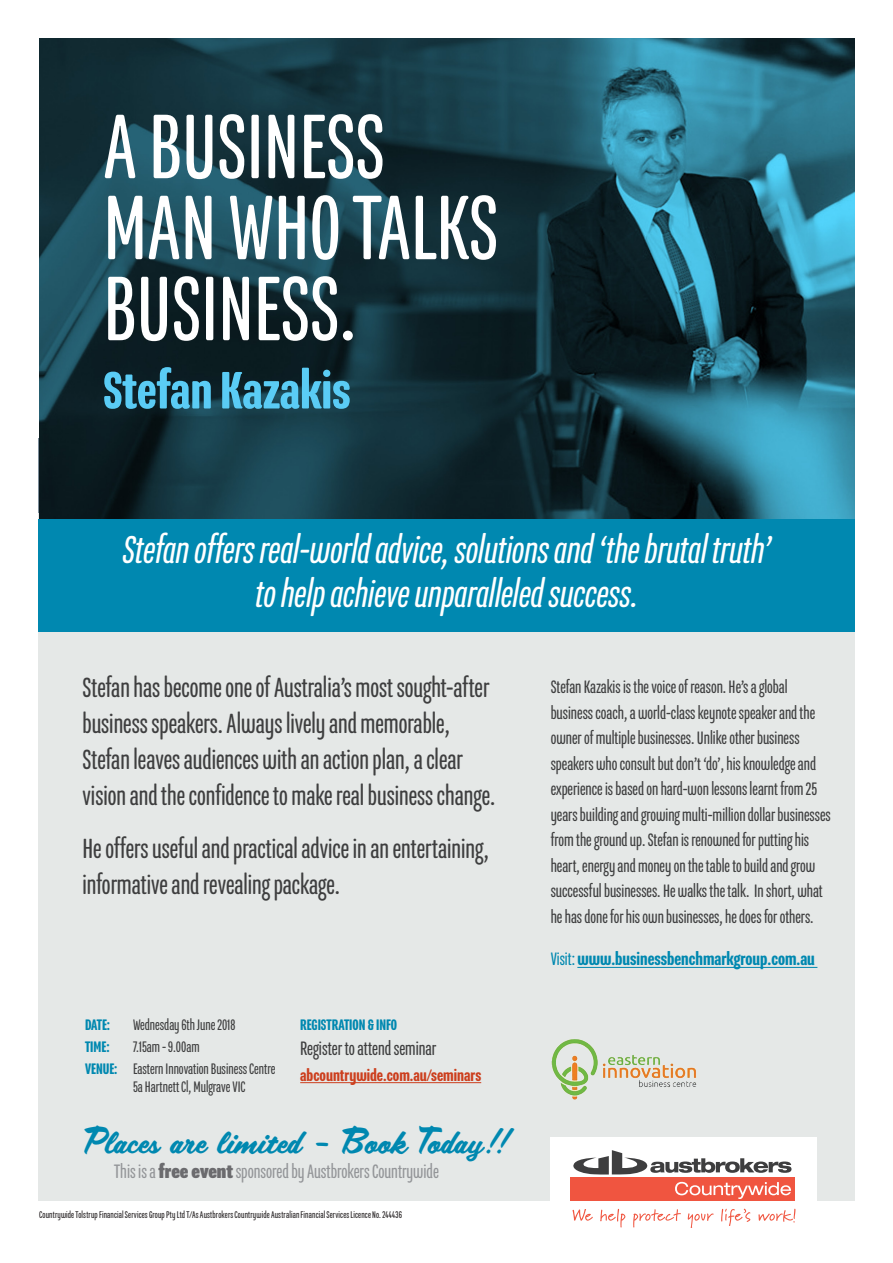
<style>
.page{position:relative;width:893px;height:1263px;background:#fff}
.page>*{position:absolute;margin:0;border:0;box-sizing:border-box;transform-origin:0 0}
.t1{font:99px/81px "Program Nar OT";color:#fff}
.t2{font:500 57px "Program Nar OT";color:#5accf5}
.t3{font:italic 42px/43.5px "Program Nar OT";color:#fff;text-align:center}
.program_14pt{font:33px "Scriptorama JF Tradeshow";color:#0088b0}
.text_blurb{font:30px/36px "Program Nar OT";color:#3e3e3f}
.program_14pt-2{font:21px "Program Nar OT";color:#939598}
.program_14pt-3{font:21px "Program Nar OT";color:#3e3e3f}
.presenter_text{font:19.5px/25.5px "Program Nar OT";color:#3e3e3f}
.presenter_text-2{font:500 19.5px "Program Nar OT";color:#0088b0}
.t4{font:500 18px "Program Nar OT";color:#cc3f1e}
.t5{font:16.5px "Program Nar OT";color:#3e3e3f}
.t6{font:500 16.5px "Program Nar OT";color:#0088b0}
.smallprint{font:10.5px "Program Nar OT";letter-spacing:.015em;color:#231f20}
.s1{font-weight:500;color:#0088b0}
.s2{font-weight:900;color:#6b6b6e}
.s3{font-weight:400}
</style>
<div class="page">
<div style="left:38px;top:513px;width:817px;height:687px;background:#e5e8e7"></div>
<img style="left:549px;top:1036px;width:149px;height:65px">
<img style="left:39px;top:38px;width:816px;height:481px">
<div style="left:38px;top:519px;width:817px;height:112px;background:#0088b0"></div>
<hr style="left:300px;top:1082px;width:181px;height:1px;background:#cc3f1e">
<hr style="left:577px;top:967px;width:240px;height:1px;background:#0088b0">
<div style="left:550px;top:1137px;width:266px;height:83px;background:#fff"></div>
<div style="left:571px;top:1177px;width:224px;height:23px;background:#f05540"></div>
<svg style="left:573px;top:1150px;width:218px;height:24px"></svg>
<svg style="left:675px;top:1182px;width:116px;height:17px"></svg>
<svg style="left:572px;top:1209px;width:21px;height:12px"></svg>
<svg style="left:600px;top:1209px;width:25px;height:18px"></svg>
<svg style="left:758px;top:1209px;width:37px;height:13px"></svg>
<svg style="left:633px;top:1209px;width:48px;height:18px"></svg>
<svg style="left:688px;top:1213px;width:26px;height:15px"></svg>
<svg style="left:721px;top:1208px;width:29px;height:18px"></svg>
<p class="t1" style="left:103px;top:107px;width:396px">A BUSINESS<br>MAN WHO TALKS<br>BUSINESS.</p>
<p class="t2" style="left:103px;top:359px;width:249px">Stefan Kazakis</p>
<p class="t3" style="left:123px;top:529px;width:650px">Stefan offers real-world advice, solutions and ‘the brutal truth’ to help achieve unparalleled success.</p>
<p class="text_blurb" style="left:82px;top:669px;width:414px">Stefan has become one of Australia’s most sought-after business speakers. Always lively and memorable, Stefan leaves audiences with an action plan, a clear vision and the confidence to make real business change.</p>
<p class="text_blurb" style="left:82px;top:830px;width:408px">He offers useful and practical advice in an entertaining, informative and revealing package.</p>
<p class="t6" style="left:85px;top:1015px;width:27px">DATE:</p>
<p class="t5" style="left:133px;top:1016px;width:104px">Wednesday 6th June 2018</p>
<p class="t6" style="left:85px;top:1037px;width:26px">TIME:</p>
<p class="t5" style="left:133px;top:1038px;width:68px">7.15am - 9.00am</p>
<p class="t5" style="left:85px;top:1060px;width:192px"><span class="s1">VENUE:</span> Eastern Innovation Business Centre</p>
<p class="t5" style="left:133px;top:1078px;width:114px">5a Hartnett Cl, Mulgrave VIC</p>
<p class="t6" style="left:300px;top:1015px;width:98px">REGISTRATION &amp; INFO</p>
<p class="program_14pt-3" style="left:300px;top:1037px;width:138px">Register to attend seminar</p>
<p class="t4" style="left:300px;top:1065px;width:183px">abcountrywide.com.au/seminars</p>
<p class="program_14pt" style="left:83px;top:1117px;width:432px">Places are limited - Book Today!!</p>
<p class="program_14pt-2" style="left:114px;top:1161px;width:326px">This is a <span class="s2">free event</span> sponsored by Austbrokers Countrywide</p>
<p class="smallprint" style="left:39px;top:1209px;width:364px">Countrywide Tolstrup Financial Services Group Pty Ltd T/As Austbrokers Countrywide Australian Financial Services Licence No. 244436</p>
<p class="presenter_text" style="left:551px;top:674px;width:282px">Stefan Kazakis is the voice of reason. He’s a global business coach, a world-class keynote speaker and the owner of multiple businesses. Unlike other business speakers who consult but don’t ‘do’, his knowledge and experience is based on hard-won lessons learnt from 25 years building and growing multi-million dollar businesses from the ground up. Stefan is renowned for putting his heart, energy and money on the table to build and grow successful businesses. He walks the talk. In short, what he has done for his own businesses, he does for others.</p>
<p class="presenter_text-2" style="left:551px;top:948px;width:266px"><span class="s3">Visit:</span> www.businessbenchmarkgroup.com.au</p>
</div>
